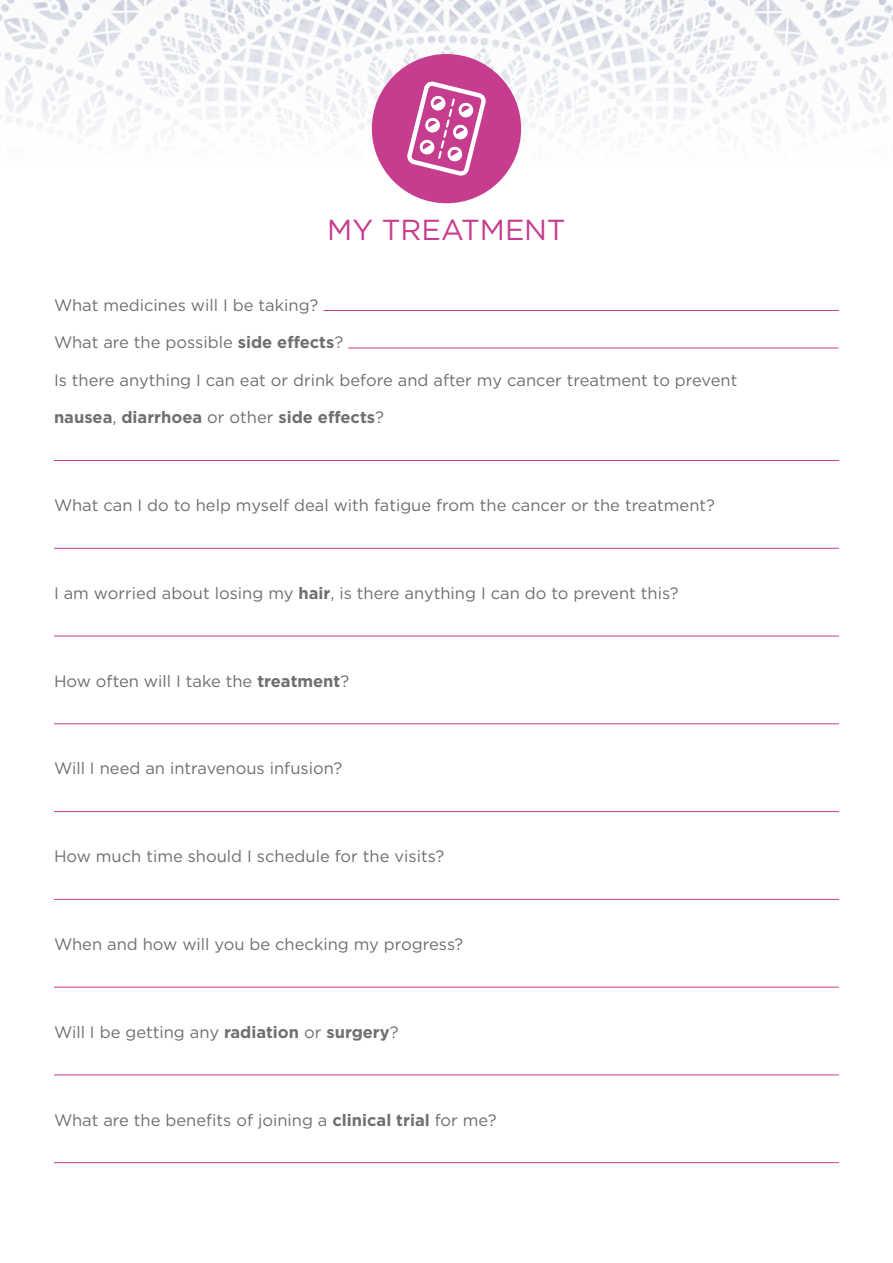
<style>
.page{position:relative;width:893px;height:1263px;background:#fff}
.page>*{position:absolute;margin:0;border:0;box-sizing:border-box;transform-origin:0 0}
.t1{font:28.95px "Gotham";letter-spacing:-.01em;color:#c63c8e}
.t2{font:16.5px "Gotham";color:#706f6f}
.t3{font:700 16.5px "Gotham";color:#706f6f}
.s1{font-weight:700}
.s2{font-weight:400}
</style>
<div class="page">
<img style="left:0;top:0;width:893px;height:189px">
<div style="left:372px;top:54px;width:149px;height:149px;background:#c63c8e;border-radius:50%"></div>
<hr style="left:323px;top:310px;width:516px;height:1px;background:#c63c8e">
<hr style="left:348px;top:348px;width:490px;height:1px;background:#c63c8e">
<hr style="left:54px;top:460px;width:785px;height:1px;background:#c63c8e">
<hr style="left:54px;top:548px;width:785px;height:1px;background:#c63c8e">
<hr style="left:54px;top:636px;width:785px;height:1px;background:#c63c8e">
<hr style="left:54px;top:723px;width:785px;height:1px;background:#c63c8e">
<hr style="left:54px;top:811px;width:785px;height:1px;background:#c63c8e">
<hr style="left:54px;top:899px;width:785px;height:1px;background:#c63c8e">
<hr style="left:54px;top:987px;width:785px;height:1px;background:#c63c8e">
<hr style="left:54px;top:1074px;width:785px;height:1px;background:#c63c8e">
<hr style="left:54px;top:1162px;width:785px;height:1px;background:#c63c8e">
<svg style="left:407px;top:81px;width:79px;height:95px"></svg>
<h1 class="t1" style="left:327px;top:211px;width:240px">MY TREATMENT</h1>
<p class="t2" style="left:54px;top:294px;width:266px">What medicines will I be taking?</p>
<p class="t2" style="left:54px;top:332px;width:291px">What are the possible <span class="s1">side effects</span>?</p>
<p class="t2" style="left:54px;top:369px;width:685px">Is there anything I can eat or drink before and after my cancer treatment to prevent</p>
<p class="t3" style="left:54px;top:407px;width:331px">nausea<span class="s2">,</span> diarrhoea <span class="s2">or other</span> side effects<span class="s2">?</span></p>
<p class="t2" style="left:54px;top:495px;width:662px">What can I do to help myself deal with fatigue from the cancer or the treatment?</p>
<p class="t2" style="left:54px;top:582px;width:626px">I am worried about losing my <span class="s1">hair</span>, is there anything I can do to prevent this?</p>
<p class="t2" style="left:54px;top:670px;width:297px">How often will I take the <span class="s1">treatment</span>?</p>
<p class="t2" style="left:54px;top:758px;width:290px">Will I need an intravenous infusion?</p>
<p class="t2" style="left:54px;top:846px;width:392px">How much time should I schedule for the visits?</p>
<p class="t2" style="left:54px;top:933px;width:411px">When and how will you be checking my progress?</p>
<p class="t2" style="left:54px;top:1021px;width:346px">Will I be getting any <span class="s1">radiation</span> or <span class="s1">surgery</span>?</p>
<p class="t2" style="left:54px;top:1109px;width:444px">What are the benefits of joining a <span class="s1">clinical trial</span> for me?</p>
</div>
